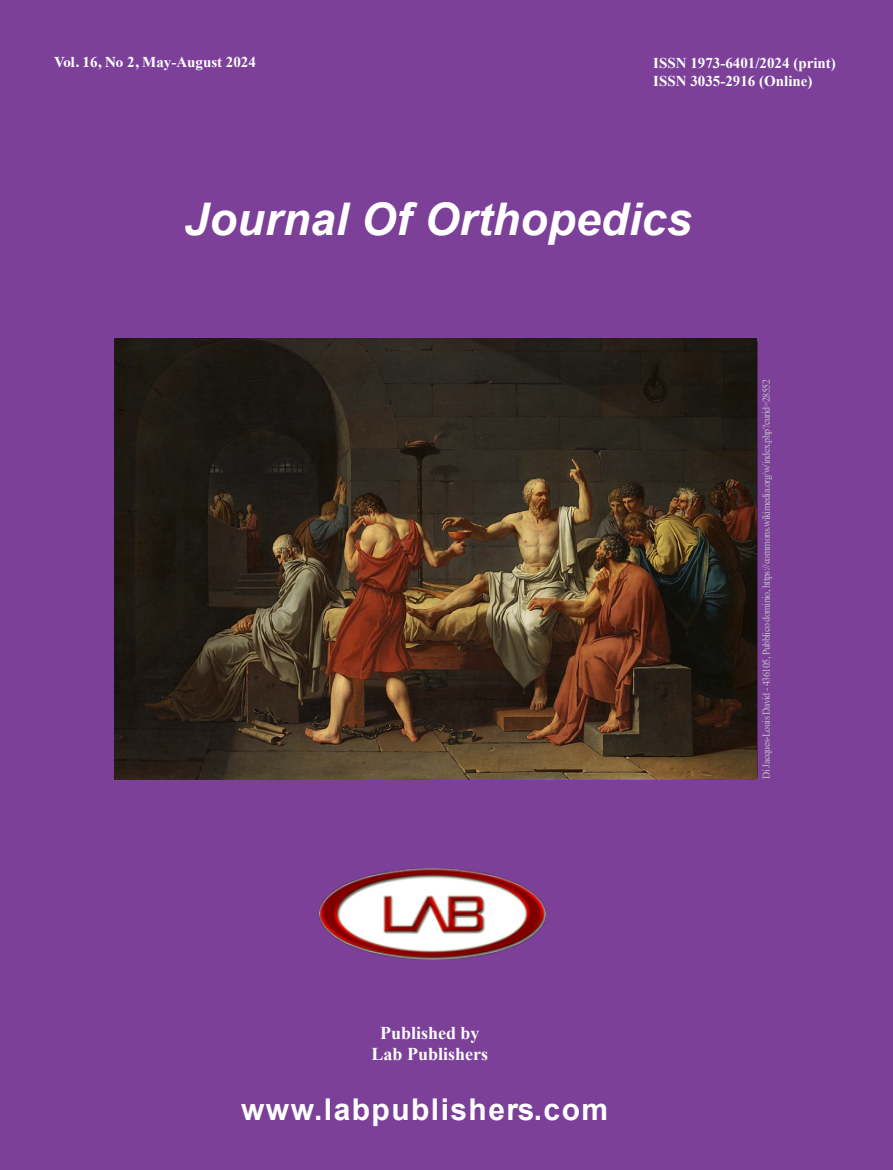
<style>
.page{position:relative;width:893px;height:1170px;background:#fff}
.page>*{position:absolute;margin:0;border:0;box-sizing:border-box;transform-origin:0 0}
.t1{font:italic 700 45px "Arial";letter-spacing:.005em;color:#fff}
.t2{font:700 30px "Arial";letter-spacing:.05em;color:#fff}
.t3{font:700 18px/21.6px "Times New Roman";color:#fff;text-align:center}
.t4{font:700 15px/18px "Times New Roman";color:#fff}
.t5{font:10.5px "Times New Roman";letter-spacing:-.055em;color:#bfbfbf;scale:.96 1}
.s1{font-family:"Times"}
.s2{font-style:inherit}
</style>
<div class="page">
<div style="left:0;top:0;width:893px;height:1169px;background:#7c4099"></div>
<img style="left:319px;top:868px;width:227px;height:91px">
<img style="left:115px;top:338px;width:641px;height:441px">
<p class="t4" style="left:54px;top:53px;width:203px"><span class="s1">Vol. 1</span><span class="s2">6</span><span class="s1">, No</span> 2<span class="s1">,</span> May-August <span class="s2">2024</span></p>
<p class="t4" style="left:653px;top:53px;width:184px">ISSN 1973-6401/2024 (print)<br>ISSN 3035-2916 (Online)</p>
<p class="t1" style="left:184px;top:190px;width:509px">Journal Of Orthopedics</p>
<p class="t5" style="left:759px;top:778px;width:417px;rotate:-90deg">Di Jacques-Louis David - 436105, Pubblico dominio, https://commons.wikimedia.org/w/index.php?curid=28552</p>
<h3 class="t3" style="left:372px;top:1021px;width:118px">Published by<br>Lab Publishers</h3>
<h2 class="t2" style="left:241px;top:1089px;width:369px">www.labpublishers.com</h2>
</div>
